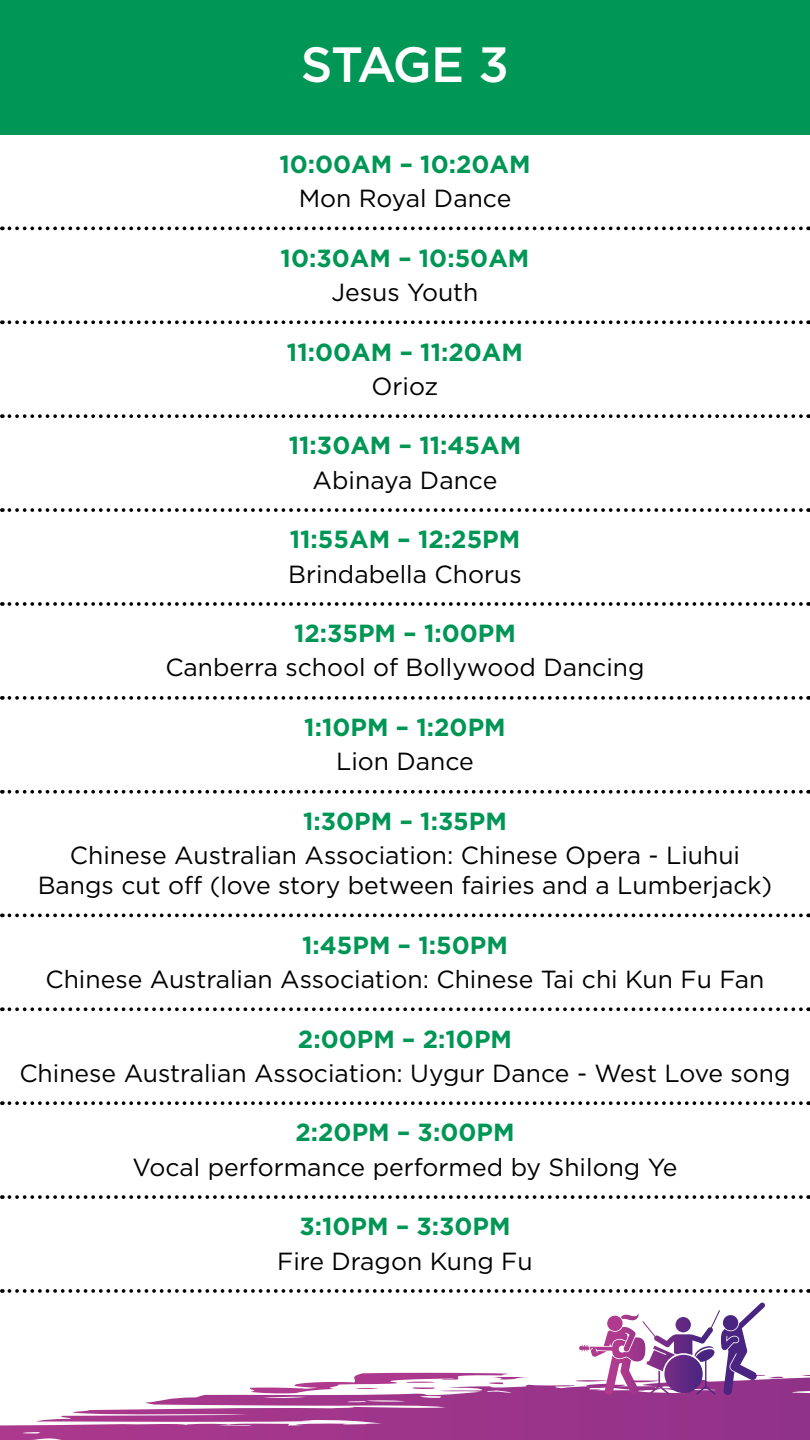
<style>
.page{position:relative;width:810px;height:1440px;background:#fff}
.page>*{position:absolute;margin:0;border:0;box-sizing:border-box;transform-origin:0 0}
.t1{font:500 49.5px "Gotham";letter-spacing:-.045em;color:#fff}
.Event_Text{font:24.75px/29.7px "Gotham";color:#000;text-align:center}
.Time_Text{font:700 24.75px "Gotham";color:#009655}
</style>
<div class="page">
<div style="left:0;top:0;width:810px;height:135px;background:#009655"></div>
<svg style="left:9px;top:226px;width:800px;height:4px"></svg>
<svg style="left:9px;top:320px;width:800px;height:4px"></svg>
<svg style="left:9px;top:414px;width:800px;height:4px"></svg>
<svg style="left:9px;top:508px;width:800px;height:4px"></svg>
<svg style="left:9px;top:602px;width:800px;height:4px"></svg>
<svg style="left:9px;top:696px;width:800px;height:4px"></svg>
<svg style="left:9px;top:790px;width:800px;height:4px"></svg>
<svg style="left:9px;top:913px;width:800px;height:4px"></svg>
<svg style="left:9px;top:1007px;width:800px;height:4px"></svg>
<svg style="left:9px;top:1101px;width:800px;height:4px"></svg>
<svg style="left:9px;top:1195px;width:800px;height:4px"></svg>
<svg style="left:9px;top:1289px;width:800px;height:4px"></svg>
<svg style="left:0;top:1375px;width:810px;height:65px"></svg>
<svg style="left:247px;top:1373px;width:282px;height:21px"></svg>
<svg style="left:575px;top:1303px;width:212px;height:92px"></svg>
<p class="t1" style="left:301px;top:32px;width:210px">STAGE 3</p>
<p class="Time_Text" style="left:279px;top:148px;width:253px">10:00AM – 10:20AM</p>
<p class="Event_Text" style="left:299px;top:183px;width:214px">Mon Royal Dance</p>
<p class="Time_Text" style="left:281px;top:242px;width:250px">10:30AM – 10:50AM</p>
<p class="Event_Text" style="left:331px;top:277px;width:149px">Jesus Youth</p>
<p class="Time_Text" style="left:287px;top:335px;width:238px">11:00AM – 11:20AM</p>
<p class="Event_Text" style="left:372px;top:371px;width:68px">Orioz</p>
<p class="Time_Text" style="left:289px;top:429px;width:234px">11:30AM – 11:45AM</p>
<p class="Event_Text" style="left:313px;top:465px;width:186px">Abinaya Dance</p>
<p class="Time_Text" style="left:290px;top:523px;width:232px">11:55AM – 12:25PM</p>
<p class="Event_Text" style="left:288px;top:558px;width:235px">Brindabella Chorus</p>
<p class="Time_Text" style="left:294px;top:617px;width:223px">12:35PM – 1:00PM</p>
<p class="Event_Text" style="left:165px;top:652px;width:481px">Canberra school of Bollywood Dancing</p>
<p class="Time_Text" style="left:304px;top:711px;width:203px">1:10PM – 1:20PM</p>
<p class="Event_Text" style="left:336px;top:746px;width:139px">Lion Dance</p>
<p class="Time_Text" style="left:303px;top:805px;width:205px">1:30PM – 1:35PM</p>
<p class="Event_Text" style="left:38px;top:840px;width:736px">Chinese Australian Association: Chinese Opera - Liuhui<br>Bangs cut off (love story between fairies and a Lumberjack)</p>
<p class="Time_Text" style="left:302px;top:929px;width:207px">1:45PM – 1:50PM</p>
<p class="Event_Text" style="left:45px;top:964px;width:721px">Chinese Australian Association: Chinese Tai chi Kun Fu Fan</p>
<p class="Time_Text" style="left:298px;top:1022px;width:216px">2:00PM – 2:10PM</p>
<p class="Event_Text" style="left:19px;top:1058px;width:773px">Chinese Australian Association: Uygur Dance - West Love song</p>
<p class="Time_Text" style="left:295px;top:1116px;width:221px">2:20PM – 3:00PM</p>
<p class="Event_Text" style="left:133px;top:1152px;width:546px">Vocal performance performed by Shilong Ye</p>
<p class="Time_Text" style="left:299px;top:1210px;width:213px">3:10PM – 3:30PM</p>
<p class="Event_Text" style="left:277px;top:1245px;width:257px">Fire Dragon Kung Fu</p>
</div>
